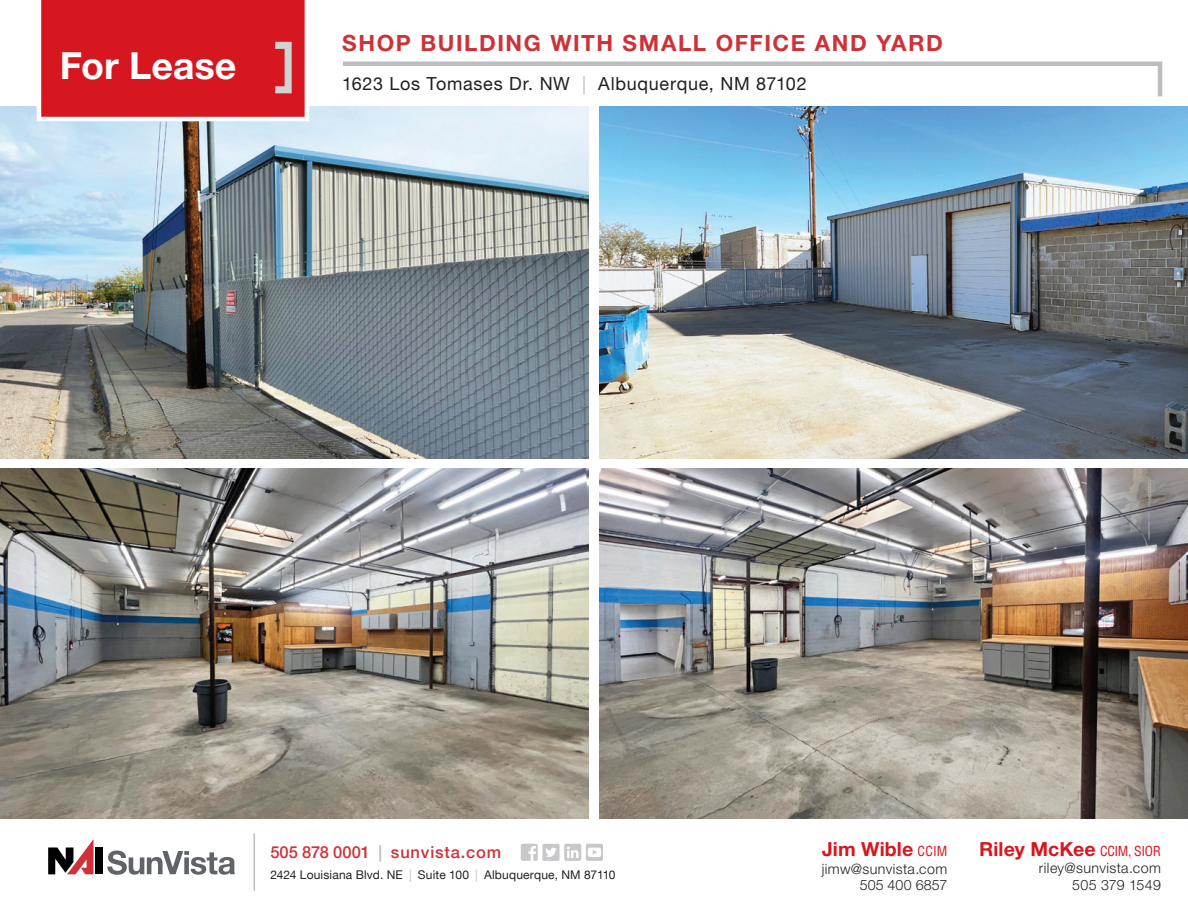
<style>
.page{position:relative;width:1188px;height:918px;background:#fff}
.page>*{position:absolute;margin:0;border:0;box-sizing:border-box;transform-origin:0 0}
.t1{font:700 37.5px "Helvetica Neue";color:#fff}
.t2{font:700 22.5px "Helvetica Neue";letter-spacing:.07em;color:#cf3138}
.t3{font:700 19.5px "Helvetica Neue";letter-spacing:.005em;color:#d7171f}
.t4{font:18px "Helvetica Neue LT";letter-spacing:.04em;color:#231f20}
.t5{font:500 16.5px "Helvetica Neue LT";letter-spacing:.05em;color:#cf3138}
.t6{font:300 14.25px/17.1px "Helvetica Neue LT Std";letter-spacing:.025em;color:#231f20;text-align:right}
.t7{font:12px "Helvetica Neue LT";letter-spacing:.015em;color:#231f20}
.s1{color:#bcbdc0}
.s2{font-family:"Helvetica";font-weight:400;font-stretch:condensed;font-size:13.5px}
</style>
<div class="page">
<img style="left:0;top:107px;width:589px;height:351px">
<img style="left:0;top:469px;width:589px;height:350px">
<img style="left:600px;top:107px;width:588px;height:351px">
<img style="left:600px;top:469px;width:588px;height:350px">
<div style="left:96px;top:848px;width:7px;height:26px;background:#000"></div>
<svg style="left:48px;top:839px;width:46px;height:35px"></svg>
<svg style="left:107px;top:851px;width:128px;height:24px"></svg>
<div style="left:521px;top:844px;width:17px;height:17px;background:#c7c8ca;border-radius:2px"></div>
<svg style="left:528px;top:846px;width:8px;height:15px"></svg>
<div style="left:564px;top:844px;width:17px;height:17px;background:#c7c8ca;border-radius:2px"></div>
<svg style="left:567px;top:847px;width:12px;height:11px"></svg>
<div style="left:542px;top:844px;width:18px;height:17px;background:#c7c8ca;border-radius:2px"></div>
<svg style="left:546px;top:848px;width:10px;height:9px"></svg>
<div style="left:586px;top:844px;width:17px;height:17px;background:#c7c8ca;border-radius:2px"></div>
<svg style="left:588px;top:848px;width:13px;height:9px"></svg>
<hr style="left:254px;top:833px;width:1px;height:58px;background:#bcbdc0">
<svg style="left:343px;top:61px;width:820px;height:36px"></svg>
<svg style="left:34px;top:0;width:277px;height:124px;background:#d93138"></svg>
<h1 class="t1" style="left:60px;top:36px;width:178px">For Lease</h1>
<h2 class="t2" style="left:342px;top:25px;width:602px">SHOP BUILDING WITH SMALL OFFICE AND YARD</h2>
<p class="t4" style="left:342px;top:73px;width:466px">1623 Los Tomases Dr. NW <span class="s1">|</span> Albuquerque, NM 87102</p>
<p class="t5" style="left:270px;top:843px;width:232px">505 878 0001 <span class="s1">|</span> sunvista.com</p>
<p class="t7" style="left:270px;top:868px;width:347px">2424 Louisiana Blvd. NE <span class="s1">|</span> Suite 100 <span class="s1">|</span> Albuquerque, NM 87110</p>
<h3 class="t3" style="left:822px;top:834px;width:127px">Jim Wible <span class="s2">CCIM</span></h3>
<p class="t6" style="left:822px;top:860px;width:127px;line-height:16.5px">jimw@sunvista.com<br>505 400 6857</p>
<h3 class="t3" style="left:979px;top:834px;width:183px">Riley McKee <span class="s2">CCIM, SIOR</span></h3>
<p class="t6" style="left:1039px;top:859px;width:124px">riley@sunvista.com<br>505 379 1549</p>
</div>
